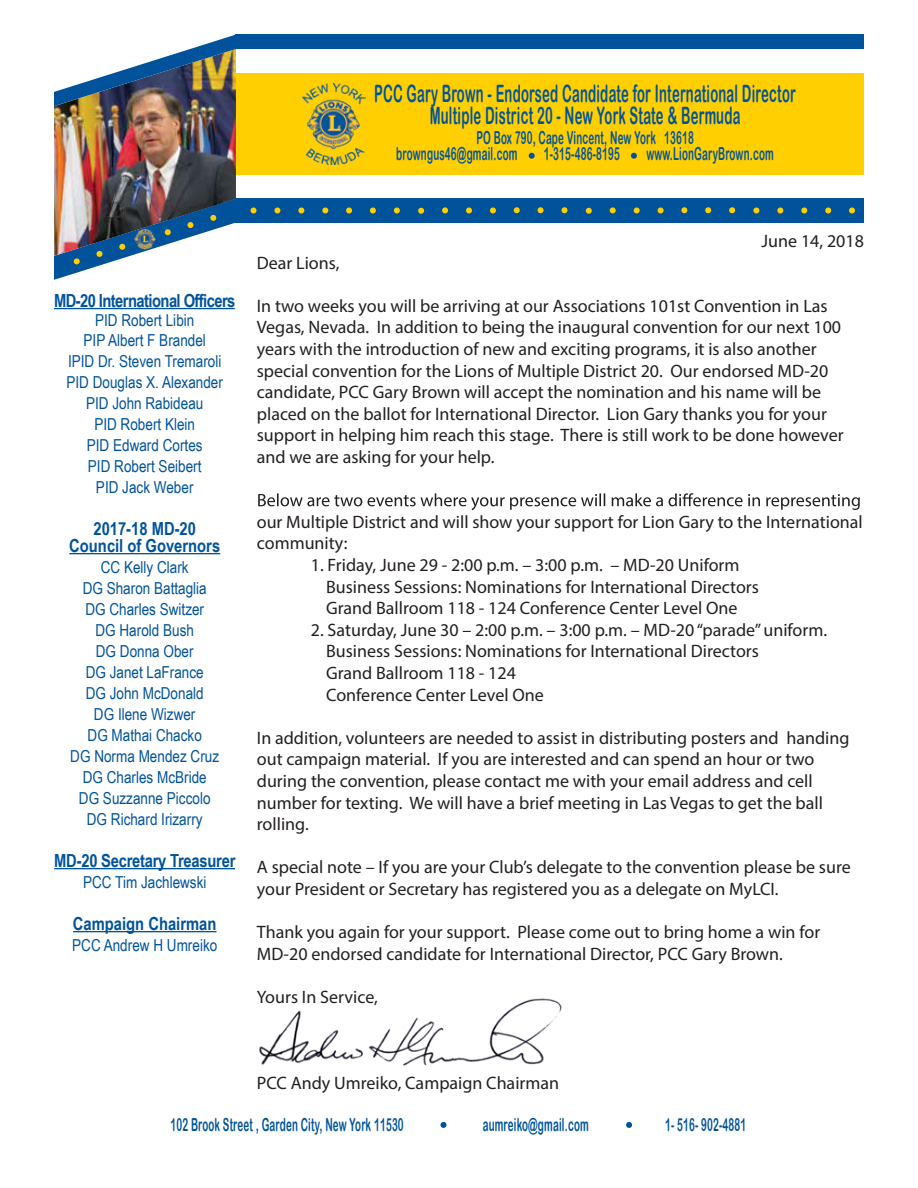
<style>
.page{position:relative;width:918px;height:1188px;background:#fff}
.page>*{position:absolute;margin:0;border:0;box-sizing:border-box;transform-origin:0 0}
.t1{font:24px/22.5px "Arial Rounded MT Bold";letter-spacing:.02em;color:#00539b;text-align:center;scale:.54 1}
.t2{font:18px/21.6px "Myriad Pro";color:#231f20}
.t3{font:18px/16.5px "Arial Rounded MT Bold";letter-spacing:.02em;color:#00539b;scale:.54 1}
.t4{font:700 18px/16.5px "Arial Narrow";letter-spacing:-.015em;color:#00539b;text-align:center}
.t5{font:16.5px/21px "Arial Narrow";color:#00539b;text-align:center}
</style>
<div class="page">
<svg style="left:258px;top:493px;width:602px;height:17px"></svg>
<div style="left:236px;top:73px;width:628px;height:101px;background:#ffcf01"></div>
<img style="left:54px;top:106px;width:182px;height:93px">
<img style="left:54px;top:199px;width:182px;height:81px">
<img style="left:134px;top:229px;width:21px;height:20px">
<img style="left:303px;top:83px;width:62px;height:81px">
<img style="left:54px;top:35px;width:182px;height:71px">
<hr style="left:54px;top:308px;width:181px;height:1px;background:#00539b">
<hr style="left:69px;top:553px;width:151px;height:1px;background:#00539b">
<hr style="left:54px;top:868px;width:181px;height:1px;background:#00539b">
<hr style="left:73px;top:931px;width:144px;height:1px;background:#00539b">
<div style="left:236px;top:35px;width:628px;height:14px;background:#00539b"></div>
<div style="left:236px;top:198px;width:628px;height:25px;background:#00539b"></div>
<svg style="left:631px;top:152px;width:6px;height:7px"></svg>
<svg style="left:528px;top:152px;width:7px;height:7px"></svg>
<svg style="left:753px;top:207px;width:7px;height:7px"></svg>
<svg style="left:801px;top:207px;width:7px;height:7px"></svg>
<svg style="left:777px;top:207px;width:7px;height:7px"></svg>
<svg style="left:849px;top:207px;width:6px;height:7px"></svg>
<svg style="left:825px;top:207px;width:7px;height:7px"></svg>
<svg style="left:298px;top:207px;width:7px;height:7px"></svg>
<svg style="left:274px;top:207px;width:7px;height:7px"></svg>
<svg style="left:370px;top:207px;width:6px;height:7px"></svg>
<svg style="left:346px;top:207px;width:6px;height:7px"></svg>
<svg style="left:394px;top:207px;width:6px;height:7px"></svg>
<svg style="left:322px;top:207px;width:7px;height:7px"></svg>
<svg style="left:418px;top:207px;width:7px;height:7px"></svg>
<svg style="left:466px;top:207px;width:6px;height:7px"></svg>
<svg style="left:442px;top:207px;width:6px;height:7px"></svg>
<svg style="left:537px;top:207px;width:7px;height:7px"></svg>
<svg style="left:513px;top:207px;width:7px;height:7px"></svg>
<svg style="left:561px;top:207px;width:7px;height:7px"></svg>
<svg style="left:490px;top:207px;width:6px;height:7px"></svg>
<svg style="left:585px;top:207px;width:7px;height:7px"></svg>
<svg style="left:633px;top:207px;width:7px;height:7px"></svg>
<svg style="left:609px;top:207px;width:7px;height:7px"></svg>
<svg style="left:705px;top:207px;width:7px;height:7px"></svg>
<svg style="left:681px;top:207px;width:7px;height:7px"></svg>
<svg style="left:729px;top:207px;width:7px;height:7px"></svg>
<svg style="left:657px;top:207px;width:7px;height:7px"></svg>
<svg style="left:250px;top:207px;width:7px;height:7px"></svg>
<svg style="left:441px;top:1122px;width:6px;height:6px"></svg>
<svg style="left:626px;top:1122px;width:6px;height:6px"></svg>
<img style="left:259px;top:998px;width:303px;height:68px">
<h1 class="t1" style="left:374px;top:82px;width:782px">PCC Gary Brown - Endorsed Candidate for International Director<br>Multiple District 20 - New York State &amp; Bermuda</h1>
<p class="t3" style="left:396px;top:129px;width:553px;text-indent:80px">PO Box 790, Cape Vincent, New York 13618 browngus46@gmail.com</p>
<p class="t3" style="left:544px;top:146px;width:142px">1-315-486-8195</p>
<p class="t3" style="left:646px;top:146px;width:238px">www.LionGaryBrown.com</p>
<p class="t4" style="left:54px;top:291px;width:183px">MD-20 International Officers</p>
<p class="t5" style="left:67px;top:310px;width:158px">PID Robert Libin<br>PIP Albert F Brandel<br>IPID Dr. Steven Tremaroli<br>PID Douglas X. Alexander<br>PID John Rabideau<br>PID Robert Klein<br>PID Edward Cortes<br>PID Robert Seibert<br>PID Jack Weber</p>
<p class="t4" style="left:69px;top:520px;width:152px">2017-18 MD-20<br>Council of Governors</p>
<p class="t5" style="left:70px;top:556px;width:150px">CC Kelly Clark<br>DG Sharon Battaglia<br>DG Charles Switzer<br>DG Harold Bush<br>DG Donna Ober<br>DG Janet LaFrance<br>DG John McDonald<br>DG Ilene Wizwer<br>DG Mathai Chacko<br>DG Norma Mendez Cruz<br>DG Charles McBride<br>DG Suzzanne Piccolo<br>DG Richard Irizarry</p>
<p class="t4" style="left:54px;top:851px;width:183px">MD-20 Secretary Treasurer</p>
<p class="t5" style="left:83px;top:871px;width:125px">PCC Tim Jachlewski</p>
<p class="t4" style="left:73px;top:914px;width:145px">Campaign Chairman</p>
<p class="t5" style="left:72px;top:934px;width:147px">PCC Andrew H Umreiko</p>
<p class="t2" style="left:762px;top:230px;width:104px">June 14, 2018</p>
<p class="t2" style="left:257px;top:251px;width:84px">Dear Lions,</p>
<p class="t2" style="left:257px;top:295px;width:588px">In two weeks you will be arriving at our Associations 101st Convention in Las Vegas, Nevada. In addition to being the inaugural convention for our next 100 years with the introduction of new and exciting programs, it is also another special convention for the Lions of Multiple District 20. Our endorsed MD-20 candidate, PCC Gary Brown will accept the nomination and his name will be placed on the ballot for International Director. Lion Gary thanks you for your support in helping him reach this stage. There is still work to be done however and we are asking for your help.</p>
<p class="t2" style="left:257px;top:511px;width:608px">our Multiple District and will show your support for Lion Gary to the International community:</p>
<p class="t2" style="left:326px;top:554px;width:434px;text-indent:-15px">1. Friday, June 29 - 2:00 p.m. – 3:00 p.m. – MD-20 Uniform<br>Business Sessions: Nominations for International Directors<br>Grand Ballroom 118 - 124 Conference Center Level One</p>
<p class="t2" style="left:326px;top:619px;width:503px;text-indent:-15px">2. Saturday, June 30 – 2:00 p.m. – 3:00 p.m. – MD-20 “parade” uniform.<br>Business Sessions: Nominations for International Directors<br>Grand Ballroom 118 - 124<br>Conference Center Level One</p>
<p class="t2" style="left:257px;top:727px;width:594px">In addition, volunteers are needed to assist in distributing posters and handing out campaign material. If you are interested and can spend an hour or two during the convention, please contact me with your email address and cell number for texting. We will have a brief meeting in Las Vegas to get the ball rolling.</p>
<p class="t2" style="left:257px;top:856px;width:595px">A special note – If you are your Club’s delegate to the convention please be sure your President or Secretary has registered you as a delegate on MyLCI.</p>
<p class="t2" style="left:257px;top:921px;width:565px">Thank you again for your support. Please come out to bring home a win for<br>MD-20 endorsed candidate for International Director, PCC Gary Brown.</p>
<p class="t2" style="left:257px;top:986px;width:122px">Yours In Service,</p>
<p class="t2" style="left:257px;top:1072px;width:304px">PCC Andy Umreiko, Campaign Chairman</p>
<p class="t3" style="left:170px;top:1116px;width:434px">102 Brook Street , Garden City, New York 11530</p>
<p class="t3" style="left:483px;top:1116px;width:198px">aumreiko@gmail.com</p>
<p class="t3" style="left:665px;top:1116px;width:152px">1- 516- 902-4881</p>
</div>
